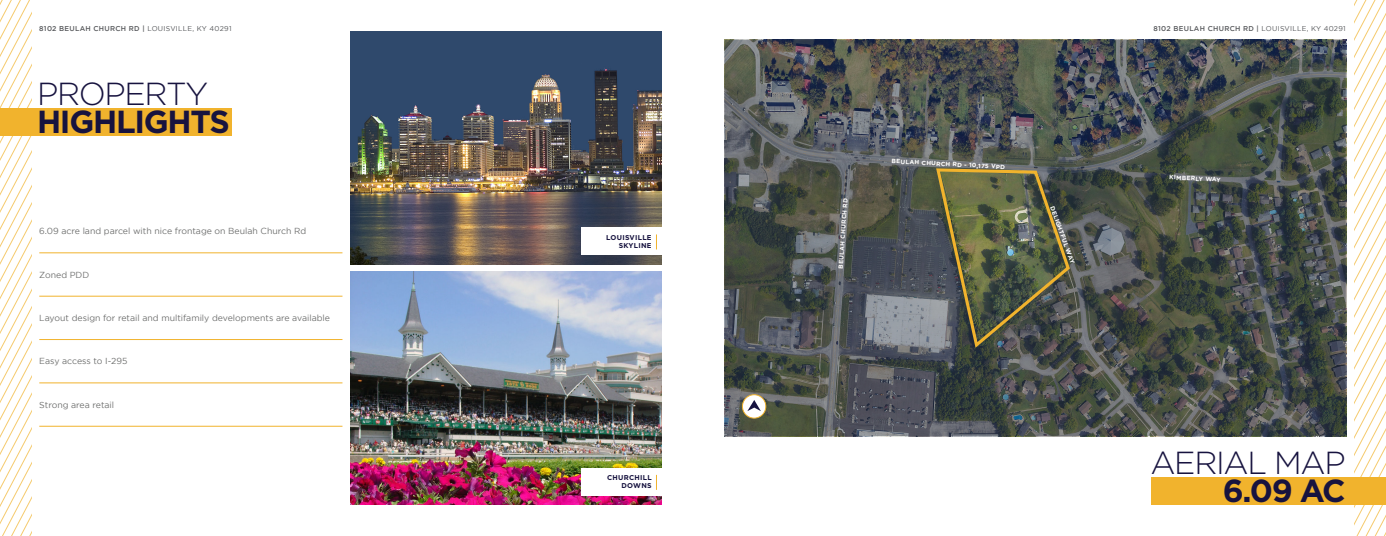
<style>
.page{position:relative;width:1386px;height:536px;background:#fff}
.page>*{position:absolute;margin:0;border:0;box-sizing:border-box;transform-origin:0 0}
.t1{font:300 31.85px "Gotham";letter-spacing:-.04em;color:#17133f}
.t2{font:700 31.85px "Gotham";letter-spacing:-.04em;color:#17133f}
.Spec_Title{font:8.75px "Gotham";color:#717271}
.t3{font:500 7px "Gotham";letter-spacing:.04em;color:#55575a}
.t4{font:700 7px/8.4px "Gotham";letter-spacing:.04em;color:#17133f;text-align:right}
.t5{font:700 6.12px "Gotham";color:#fff}
.s1{font-weight:400}
</style>
<div class="page">
<svg style="left:724px;top:40px;width:622px;height:396px;background:#4d5350"></svg>
<svg style="left:1354px;top:0;width:32px;height:536px"></svg>
<svg style="left:0;top:0;width:31px;height:536px"></svg>
<div style="left:1152px;top:476px;width:234px;height:28px;background:#f1b32d"></div>
<div style="left:0;top:108px;width:232px;height:28px;background:#f1b32d"></div>
<hr style="left:39px;top:252px;width:303px;height:1px;background:#f1b32d">
<hr style="left:39px;top:296px;width:303px;height:1px;background:#f1b32d">
<hr style="left:39px;top:339px;width:303px;height:1px;background:#f1b32d">
<hr style="left:39px;top:382px;width:303px;height:1px;background:#f1b32d">
<hr style="left:39px;top:426px;width:303px;height:1px;background:#f1b32d">
<img style="left:350px;top:32px;width:312px;height:232px">
<img style="left:350px;top:272px;width:312px;height:232px">
<div style="left:581px;top:227px;width:81px;height:28px;background:#fff"></div>
<div style="left:581px;top:468px;width:81px;height:27px;background:#fff"></div>
<svg style="left:656px;top:234px;width:1px;height:15px"></svg>
<svg style="left:656px;top:474px;width:1px;height:15px"></svg>
<div style="left:742px;top:394px;width:24px;height:24px;background:#fff;border-radius:50%"></div>
<div style="left:742px;top:394px;width:24px;height:24px;border:1px solid #f1b32d;border-radius:50%"></div>
<svg style="left:747px;top:400px;width:14px;height:11px"></svg>
<svg style="left:934px;top:167px;width:138px;height:183px;background:#5e614b"></svg>
<p class="t3" style="left:39px;top:25px;width:194px">8102 BEULAH CHURCH RD | <span class="s1">LOUISVILLE, KY 40291</span></p>
<p class="t3" style="left:1154px;top:25px;width:194px">8102 BEULAH CHURCH RD | <span class="s1">LOUISVILLE, KY 40291</span></p>
<p class="t1" style="left:37px;top:74px;width:173px">PROPERTY</p>
<p class="t2" style="left:37px;top:103px;width:194px">HIGHLIGHTS</p>
<p class="Spec_Title" style="left:39px;top:226px;width:268px">6.09 acre land parcel with nice frontage on Beulah Church Rd</p>
<p class="Spec_Title" style="left:39px;top:270px;width:52px">Zoned PDD</p>
<p class="Spec_Title" style="left:39px;top:313px;width:292px">Layout design for retail and multifamily developments are available</p>
<p class="Spec_Title" style="left:39px;top:356px;width:90px">Easy access to I-295</p>
<p class="Spec_Title" style="left:39px;top:399px;width:76px">Strong area retail</p>
<p class="t4" style="left:606px;top:233px;width:47px">LOUISVILLE<br>SKYLINE</p>
<p class="t4" style="left:607px;top:473px;width:46px">CHURCHILL<br>DOWNS</p>
<p class="t5" style="left:837px;top:268px;width:72px;rotate:-86deg">BEULAH CHURCH RD</p>
<p class="t5" style="left:892px;top:157px;width:115px;rotate:3deg">BEULAH CHURCH RD - 10,175 VPD</p>
<p class="t5" style="left:1056px;top:205px;width:62px;rotate:70deg">DELIGHTFUL WAY</p>
<p class="t5" style="left:1169px;top:173px;width:53px;rotate:3deg">KIMBERLY WAY</p>
<p class="t1" style="left:1150px;top:442px;width:197px">AERIAL MAP</p>
<p class="t2" style="left:1223px;top:472px;width:125px">6.09 AC</p>
</div>
